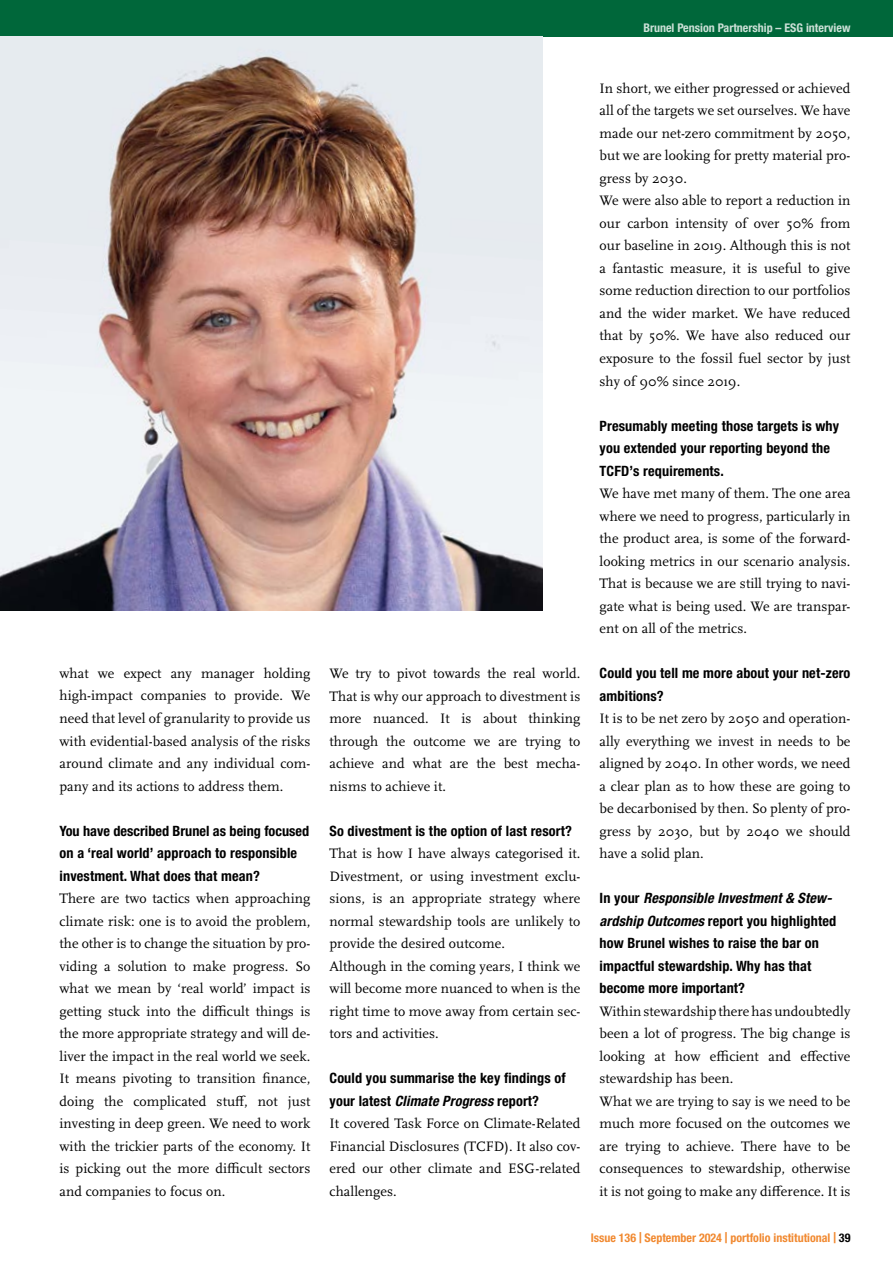
<style>
.page{position:relative;width:893px;height:1263px;background:#fff}
.page>*{position:absolute;margin:0;border:0;box-sizing:border-box;transform-origin:0 0}
.t1{font:14.25px/22.5px "Scala OT";letter-spacing:.005em;color:#000;text-align:justify}
.t2{font:700 condensed 14.25px/22.5px "Helvetica Neue LT Pro";letter-spacing:.01em;color:#000}
.t3{font:700 condensed 12px "Helvetica Neue LT Pro";color:#f18930}
.t4{font:700 condensed 12px "Helvetica Neue LT Pro";color:#fff}
.s1{font-style:italic}
.s2{font-size:15px}
.s3{color:#000}
</style>
<div class="page">
<div style="left:0;top:0;width:893px;height:36px;background:#00673a"></div>
<img style="left:0;top:36px;width:542px;height:574px">
<p class="t4" style="left:643px;top:20px;width:209px">Brunel Pension Partnership – ESG interview</p>
<p class="t1" style="left:60px;top:662px;width:252px">what we expect any manager holding high-impact companies to provide. We need that level of granularity to provide us with evidential-based analysis of the risks around climate and any individual com&shy;pany and its actions to address them.</p>
<p class="t2" style="left:60px;top:819px;width:251px">You have described Brunel as being focused on a ‘real world’ approach to responsible investment. What does that mean?</p>
<p class="t1" style="left:60px;top:887px;width:252px">There are two tactics when approaching climate risk: one is to avoid the problem, the other is to change the situation by pro&shy;viding a solution to make progress. So what we mean by ‘real world’ impact is getting stuck into the difficult things is the more appropriate strategy and will de&shy;liver the impact in the real world we seek.<br>It means pivoting to transition finance, doing the complicated stuff, not just investing in deep green. We need to work with the trickier parts of the economy. It is picking out the more difficult sectors and companies to focus on.</p>
<p class="t1" style="left:330px;top:662px;width:252px">We try to pivot towards the real world.<br>That is why our approach to divestment is more nuanced. It is about thinking through the outcome we are trying to achieve and what are the best mecha&shy;nisms to achieve it.</p>
<p class="t2" style="left:330px;top:819px;width:244px">So divestment is the option of last resort?</p>
<p class="t1" style="left:330px;top:842px;width:252px;text-align:left">That is how I have always categorised it.<br>Divestment, or using investment exclu&shy;sions, is an appropriate strategy where normal stewardship tools are unlikely to provide the desired outcome.<br>Although in the coming years, I think we will become more nuanced to when is the right time to move away from certain sec&shy;tors and activities.</p>
<p class="t2" style="left:330px;top:1067px;width:238px">Could you summarise the key findings of your latest <span class="s1">Climate Progress</span> report?</p>
<p class="t1" style="left:330px;top:1112px;width:252px">It covered Task Force on Climate-Related Financial Disclosures (TCFD). It also cov&shy;ered our other climate and ESG-related challenges.</p>
<p class="t1" style="left:600px;top:77px;width:252px;text-align:left">In short, we either progressed or achieved all of the targets we set ourselves. We have made our net-zero commitment by 2050, but we are looking for pretty material pro&shy;gress by 2030.<br>We were also able to report a reduction in our carbon intensity of over 50% from our baseline in 2019. Although this is not a fantastic measure, it is useful to give some reduction direction to our portfolios and the wider market. We have reduced that by 50%. We have also reduced our exposure to the fossil fuel sector by just shy of 90% since 2019.</p>
<p class="t2" style="left:600px;top:414px;width:241px">Presumably meeting those targets is why you extended your reporting beyond the<br>TCFD’s requirements.</p>
<p class="t1" style="left:600px;top:482px;width:252px">We have met many of them. The one area where we need to progress, particularly in the product area, is some of the forward&shy;looking metrics in our scenario analysis.<br>That is because we are still trying to navi&shy;gate what is being used. We are transpar&shy;ent on all of the metrics.</p>
<p class="t2" style="left:600px;top:662px;width:252px">Could you tell me more about your net-zero ambitions?</p>
<p class="t1" style="left:600px;top:707px;width:252px">It is to be net zero by 2050 and operation&shy;ally everything we invest in needs to be aligned by 2040. In other words, we need a clear plan as to how these are going to be decarbonised by then. So plenty of pro&shy;gress by 2030, but by 2040 we should have a solid plan.</p>
<p class="t2" style="left:600px;top:887px;width:238px">In your <span class="s1">Responsible Investment &amp; Stew&shy;ardship Outcomes</span> report you highlighted how Brunel wishes to raise the bar on impactful stewardship. Why has that become more important?</p>
<p class="t1" style="left:600px;top:1000px;width:252px;text-align:left">Within stewardship there has undoubtedly been a lot of progress. The big change is looking at how efficient and effective stewardship has been.<br>What we are trying to say is we need to be much more focused on the outcomes we are trying to achieve. There have to be consequences to stewardship, otherwise it is not going to make any difference. It is</p>
<p class="t3" style="left:591px;top:1230px;width:261px">Issue 136 <span class="s2">|</span> September 2024 <span class="s2">|</span> portfolio institutional <span class="s2">|</span> <span class="s3">39</span></p>
</div>
